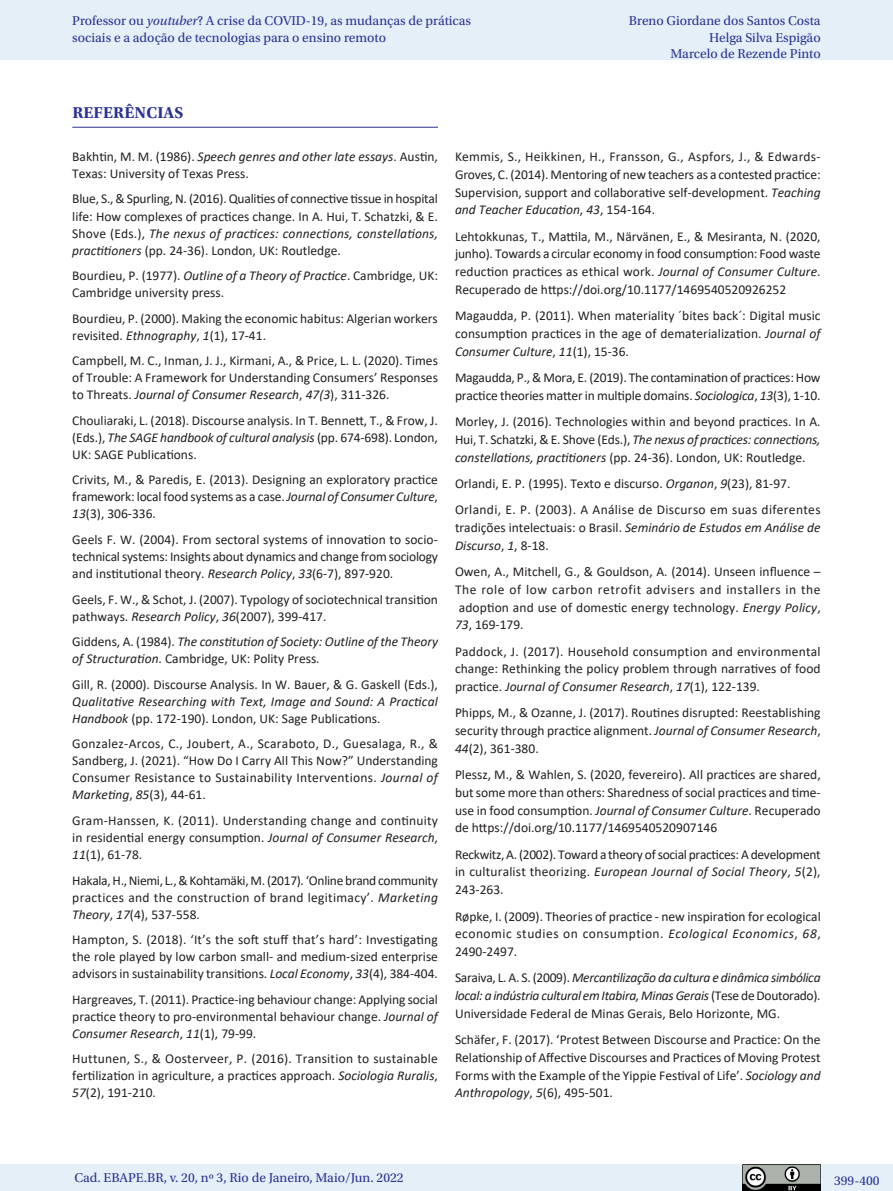
<style>
.page{position:relative;width:893px;height:1191px;background:#fff}
.page>*{position:absolute;margin:0;border:0;box-sizing:border-box;transform-origin:0 0}
._07_1_sub_1{font:700 16.5px "Utopia Std";letter-spacing:.01em;color:#2b3393}
.Referencias{font:13.5px/17.7px "Calibri";color:#231f20;text-align:justify}
.t1{font:13.5px/16.5px "Utopia Std";color:#2b3393}
.Referencias-2{font:italic 13.5px/17px "Calibri";color:#231f20}
.s1{font-style:italic}
.s2{font-style:normal}
</style>
<div class="page">
<div style="left:0;top:0;width:893px;height:60px;background:#e4eff8"></div>
<div style="left:0;top:1164px;width:893px;height:27px;background:#e4eff8"></div>
<img style="left:743px;top:1164px;width:78px;height:27px">
<hr style="left:72px;top:127px;width:366px;height:1px;background:#2b3393">
<p class="t1" style="left:72px;top:13px;width:400px">Professor ou <span class="s1">youtuber</span>? A crise da COVID-19, as mudanças de práticas sociais e a adoção de tecnologias para o ensino remoto</p>
<p class="t1" style="left:629px;top:13px;width:193px;text-align:right">Breno Giordane dos Santos Costa<br>Helga Silva Espigão<br>Marcelo de Rezende Pinto</p>
<p class="_07_1_sub_1" style="left:72px;top:103px;width:113px">REFERÊNCIAS</p>
<p class="Referencias" style="left:72px;top:148px;width:367px;line-height:17px">Bakhtin, M. M. (1986). <span class="s1">Speech genres and other late essays</span>. Austin,<br>Texas: University of Texas Press.</p>
<p class="Referencias" style="left:72px;top:190px;width:367px;line-height:17px">Blue, S., &amp; Spurling, N. (2016). Qualities of connective tissue in hospital life: How complexes of practices change. In A. Hui, T. Schatzki, &amp; E.<br>Shove (Eds.), <span class="s1">The nexus of practices: connections, constellations, practitioners</span> (pp. 24-36). London, UK: Routledge.</p>
<p class="Referencias" style="left:72px;top:267px;width:367px;line-height:17px">Bourdieu, P. (1977). <span class="s1">Outline of a Theory of Practice</span>. Cambridge, UK:<br>Cambridge university press.</p>
<p class="Referencias" style="left:72px;top:309px;width:367px;line-height:17px">Bourdieu, P. (2000). Making the economic habitus: Algerian workers revisited. <span class="s1">Ethnography</span>, <span class="s1">1</span>(1), 17-41.</p>
<p class="Referencias" style="left:72px;top:352px;width:367px;line-height:17px">Campbell, M. C., Inman, J. J., Kirmani, A., &amp; Price, L. L. (2020). Times of Trouble: A Framework for Understanding Consumers’ Responses to Threats. <span class="s1">Journal of Consumer Research</span>, <span class="s1">47(3</span>), 311-326.</p>
<p class="Referencias" style="left:72px;top:411px;width:367px;line-height:17px">Chouliaraki, L. (2018). Discourse analysis. In T. Bennett, T., &amp; Frow, J. (Eds.), <span class="s1">The SAGE handbook of cultural analysis</span> (pp. 674-698). London, UK: SAGE Publications.</p>
<p class="Referencias" style="left:72px;top:471px;width:367px;line-height:17px">Crivits, M., &amp; Paredis, E. (2013). Designing an exploratory practice framework: local food systems as a case. <span class="s1">Journal of Consumer Culture</span>, <span class="s1">13</span>(3), 306-336.</p>
<p class="Referencias" style="left:72px;top:531px;width:367px;line-height:17px">Geels F. W. (2004). From sectoral systems of innovation to socio&shy;technical systems: Insights about dynamics and change from sociology and institutional theory. <span class="s1">Research Policy</span>, <span class="s1">33</span>(6-7), 897-920.</p>
<p class="Referencias" style="left:72px;top:590px;width:367px;line-height:17px">Geels, F. W., &amp; Schot, J. (2007). Typology of sociotechnical transition pathways. <span class="s1">Research Policy</span>, <span class="s1">36</span>(2007), 399-417.</p>
<p class="Referencias-2" style="left:72px;top:632px;width:367px"><span class="s2">Giddens, A. (1984).</span> The constitution of Society: Outline of the Theory of Structuration<span class="s2">. Cambridge, UK: Polity Press.</span></p>
<p class="Referencias" style="left:72px;top:675px;width:367px;line-height:17px">Gill, R. (2000). Discourse Analysis. In W. Bauer, &amp; G. Gaskell (Eds.), <span class="s1">Qualitative Researching with Text, Image and Sound: A Practical Handbook</span> (pp. 172-190). London, UK: Sage Publications.</p>
<p class="Referencias" style="left:72px;top:735px;width:367px;line-height:17px">Gonzalez-Arcos, C., Joubert, A., Scaraboto, D., Guesalaga, R., &amp; Sandberg, J. (2021). “How Do I Carry All This Now?” Understanding Consumer Resistance to Sustainability Interventions. <span class="s1">Journal of Marketing</span>, <span class="s1">85</span>(3), 44-61.</p>
<p class="Referencias" style="left:72px;top:811px;width:367px;line-height:17px">Gram-Hanssen, K. (2011). Understanding change and continuity in residential energy consumption. <span class="s1">Journal of Consumer Research</span>, <span class="s1">11</span>(1), 61-78.</p>
<p class="Referencias" style="left:72px;top:871px;width:367px;line-height:17px">Hakala, H., Niemi, L., &amp; Kohtamäki, M. (2017). ‘Online brand community practices and the construction of brand legitimacy’. <span class="s1">Marketing Theory</span>, <span class="s1">17</span>(4), 537-558.</p>
<p class="Referencias" style="left:72px;top:931px;width:367px;line-height:17px">Hampton, S. (2018). ‘It’s the soft stuff that’s hard’: Investigating the role played by low carbon small- and medium-sized enterprise advisors in sustainability transitions. <span class="s1">Local Economy</span>, <span class="s1">33</span>(4), 384-404.</p>
<p class="Referencias" style="left:72px;top:990px;width:367px;line-height:17px">Hargreaves, T. (2011). Practice-ing behaviour change: Applying social practice theory to pro-environmental behaviour change. <span class="s1">Journal of Consumer Research</span>, <span class="s1">11</span>(1), 79-99.</p>
<p class="Referencias" style="left:72px;top:1050px;width:367px;line-height:17px">Huttunen, S., &amp; Oosterveer, P. (2016). Transition to sustainable fertilization in agriculture, a practices approach. <span class="s1">Sociologia Ruralis</span>, <span class="s1">57</span>(2), 191-210.</p>
<p class="Referencias" style="left:455px;top:147px;width:367px">Kemmis, S., Heikkinen, H., Fransson, G., Aspfors, J., &amp; Edwards-Groves, C. (2014). Mentoring of new teachers as a contested practice:<br>Supervision, support and collaborative self-development. <span class="s1">Teaching and Teacher Education</span>, <span class="s1">43</span>, 154-164.</p>
<p class="Referencias" style="left:455px;top:227px;width:367px">Lehtokkunas, T., Mattila, M., Närvänen, E., &amp; Mesiranta, N. (2020, junho). Towards a circular economy in food consumption: Food waste reduction practices as ethical work. <span class="s1">Journal of Consumer Culture</span>.<br>Recuperado de https://doi.org/10.1177/1469540520926252</p>
<p class="Referencias" style="left:455px;top:306px;width:367px">Magaudda, P. (2011). When materiality ´bites back´: Digital music consumption practices in the age of dematerialization. <span class="s1">Journal of Consumer Culture</span>, <span class="s1">11</span>(1), 15-36.</p>
<p class="Referencias" style="left:455px;top:368px;width:367px">Magaudda, P., &amp; Mora, E. (2019). The contamination of practices: How practice theories matter in multiple domains. <span class="s1">Sociologica</span>, <span class="s1">13</span>(3), 1-10.</p>
<p class="Referencias" style="left:455px;top:412px;width:367px">Morley, J. (2016). Technologies within and beyond practices. In A.<br>Hui, T. Schatzki, &amp; E. Shove (Eds.), <span class="s1">The nexus of practices: connections, constellations, practitioners</span> (pp. 24-36). London, UK: Routledge.</p>
<p class="Referencias" style="left:455px;top:474px;width:337px">Orlandi, E. P. (1995). Texto e discurso. <span class="s1">Organon</span>, <span class="s1">9</span>(23), 81-97.</p>
<p class="Referencias" style="left:455px;top:500px;width:367px">Orlandi, E. P. (2003). A Análise de Discurso em suas diferentes tradições intelectuais: o Brasil. <span class="s1">Seminário de Estudos em Análise de Discurso</span>, <span class="s1">1</span>, 8-18.</p>
<p class="Referencias" style="left:455px;top:562px;width:367px">Owen, A., Mitchell, G., &amp; Gouldson, A. (2014). Unseen influence – The role of low carbon retrofit advisers and installers in the adoption and use of domestic energy technology. <span class="s1">Energy Policy</span>, <span class="s1">73</span>, 169-179.</p>
<p class="Referencias" style="left:455px;top:642px;width:367px">Paddock, J. (2017). Household consumption and environmental change: Rethinking the policy problem through narratives of food practice. <span class="s1">Journal of Consumer Research</span>, <span class="s1">17</span>(1), 122-139.</p>
<p class="Referencias" style="left:455px;top:703px;width:367px">Phipps, M., &amp; Ozanne, J. (2017). Routines disrupted: Reestablishing security through practice alignment. <span class="s1">Journal of Consumer Research</span>, <span class="s1">44</span>(2), 361-380.</p>
<p class="Referencias" style="left:455px;top:765px;width:367px">Plessz, M., &amp; Wahlen, S. (2020, fevereiro). All practices are shared, but some more than others: Sharedness of social practices and time&shy;use in food consumption. <span class="s1">Journal of Consumer Culture</span>. Recuperado de https://doi.org/10.1177/1469540520907146</p>
<p class="Referencias" style="left:455px;top:845px;width:367px">Reckwitz, A. (2002). Toward a theory of social practices: A development in culturalist theorizing. <span class="s1">European Journal of Social Theory</span>, <span class="s1">5</span>(2), 243-263.</p>
<p class="Referencias" style="left:455px;top:907px;width:367px">Røpke, I. (2009). Theories of practice - new inspiration for ecological economic studies on consumption. <span class="s1">Ecological Economics</span>, <span class="s1">68</span>, 2490-2497.</p>
<p class="Referencias" style="left:455px;top:968px;width:367px">Saraiva, L. A. S. (2009). <span class="s1">Mercantilização da cultura e dinâmica simbólica local: a indústria cultural em Itabira, Minas Gerais</span> (Tese de Doutorado).<br>Universidade Federal de Minas Gerais, Belo Horizonte, MG.</p>
<p class="Referencias" style="left:455px;top:1030px;width:367px">Schäfer, F. (2017). ‘Protest Between Discourse and Practice: On the Relationship of Affective Discourses and Practices of Moving Protest Forms with the Example of the Yippie Festival of Life’. <span class="s1">Sociology and Anthropology</span>, <span class="s1">5</span>(6), 495-501.</p>
<p class="t1" style="left:74px;top:1169px;width:331px">Cad. EBAPE.BR, v. 20, nº 3, Rio de Janeiro, Maio/Jun. 2022</p>
<p class="t1" style="left:834px;top:1172px;width:47px">399-400</p>
</div>
